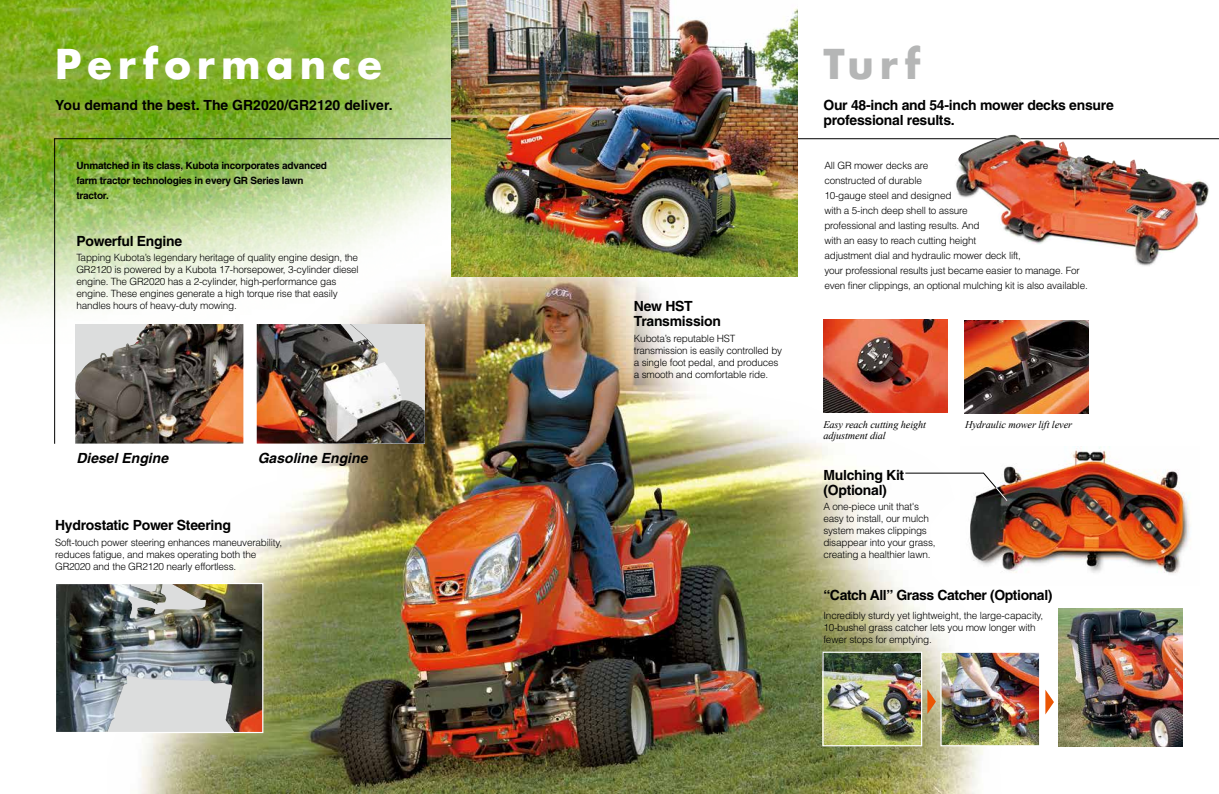
<style>
.page{position:relative;width:1219px;height:794px;background:#fff}
.page>*{position:absolute;margin:0;border:0;box-sizing:border-box;transform-origin:0 0}
.t1{font:700 40px "Futura";letter-spacing:.15em;color:#fff}
.t2{font:700 40px "Futura";color:#b5b6b6}
.t3{font:700 14px/15px "Helvetica";letter-spacing:-.02em;color:#000}
.t4{font:700 14px "Helvetica";color:#000}
.t5{font:italic 700 14px "Helvetica";color:#000}
.t6{font:italic 10.3px "Times New Roman";letter-spacing:-.01em;color:#000}
.t7{font:300 10px/12px "Helvetica";letter-spacing:-.02em;color:#000}
.t8{font:700 10px/15px "Helvetica";letter-spacing:-.02em;color:#000}
</style>
<div class="page">
<img style="left:0;top:0;width:451px;height:384px">
<img style="left:108px;top:232px;width:897px;height:562px">
<hr style="left:54px;top:138px;width:1165px;height:1px;background:#000">
<img style="left:451px;top:0;width:346px;height:276px">
<img style="left:57px;top:585px;width:204px;height:146px">
<div style="left:55px;top:583px;width:208px;height:150px;border:1px solid #fff"></div>
<img style="left:75px;top:324px;width:168px;height:119px">
<div style="left:75px;top:450px;width:136px;height:22px;background:#fff"></div>
<img style="left:257px;top:324px;width:168px;height:119px">
<hr style="left:54px;top:139px;width:1px;height:305px;background:#000">
<img style="left:823px;top:320px;width:125px;height:92px">
<img style="left:961px;top:446px;width:230px;height:139px">
<hr style="left:905px;top:473px;width:79px;height:1px;background:#000">
<svg style="left:983px;top:472px;width:25px;height:29px"></svg>
<img style="left:954px;top:135px;width:256px;height:133px">
<img style="left:824px;top:653px;width:96px;height:91px">
<div style="left:822px;top:651px;width:100px;height:95px;border:1px solid #fff"></div>
<svg style="left:927px;top:689px;width:9px;height:25px"></svg>
<img style="left:1058px;top:608px;width:124px;height:138px">
<img style="left:942px;top:653px;width:96px;height:91px">
<div style="left:940px;top:651px;width:100px;height:95px;border:1px solid #fff"></div>
<svg style="left:1045px;top:690px;width:9px;height:24px"></svg>
<img style="left:964px;top:321px;width:124px;height:92px">
<h1 class="t1" style="left:55px;top:37px;width:328px">Performance</h1>
<h2 class="t4" style="left:55px;top:97px;width:339px">You demand the best. The GR2020/GR2120 deliver.</h2>
<p class="t8" style="left:76px;top:158px;width:252px">Unmatched in its class, Kubota incorporates advanced farm tractor technologies in every GR Series lawn tractor.</p>
<h2 class="t3" style="left:76px;top:233px;width:107px">Powerful Engine</h2>
<p class="t7" style="left:76px;top:251px;width:284px">Tapping Kubota’s legendary heritage of quality engine design, the GR2120 is powered by a Kubota 17-horsepower, 3-cylinder diesel engine. The GR2020 has a 2-cylinder, high-performance gas engine. These engines generate a high torque rise that easily handles hours of heavy-duty mowing.</p>
<h2 class="t5" style="left:76px;top:449px;width:93px">Diesel Engine</h2>
<h2 class="t5" style="left:258px;top:449px;width:111px">Gasoline Engine</h2>
<h2 class="t3" style="left:55px;top:517px;width:177px">Hydrostatic Power Steering</h2>
<p class="t7" style="left:55px;top:536px;width:228px">Soft-touch power steering enhances maneuverability, reduces fatigue, and makes operating both the<br>GR2020 and the GR2120 nearly effortless.</p>
<h2 class="t3" style="left:634px;top:298px;width:89px">New HST<br>Transmission</h2>
<p class="t7" style="left:634px;top:332px;width:150px">Kubota’s reputable HST transmission is easily controlled by a single foot pedal, and produces a smooth and comfortable ride.</p>
<h1 class="t2" style="left:823px;top:37px;width:98px">Turf</h1>
<h2 class="t3" style="left:823px;top:98px;width:292px">Our 48-inch and 54-inch mower decks ensure professional results.</h2>
<p class="t7" style="left:824px;top:158px;width:265px;line-height:15px">All GR mower decks are<br>constructed of durable<br>10-gauge steel and designed<br>with a 5-inch deep shell to assure<br>professional and lasting results. And<br>with an easy to reach cutting height<br>adjustment dial and hydraulic mower deck lift,<br>your professional results just became easier to manage. For even finer clippings, an optional mulching kit is also available.</p>
<p class="t6" style="left:823px;top:417px;width:104px">Easy reach cutting height</p>
<p class="t6" style="left:965px;top:418px;width:108px">Hydraulic mower lift lever</p>
<p class="t6" style="left:823px;top:428px;width:64px">adjustment dial</p>
<h2 class="t3" style="left:823px;top:467px;width:82px">Mulching Kit (Optional)</h2>
<p class="t7" style="left:823px;top:500px;width:114px">A one-piece unit that's easy to install, our mulch system makes clippings disappear into your grass, creating a healthier lawn.</p>
<h2 class="t3" style="left:823px;top:587px;width:231px">“Catch All” Grass Catcher (Optional)</h2>
<p class="t7" style="left:823px;top:609px;width:221px">Incredibly sturdy yet lightweight, the large-capacity,<br>10-bushel grass catcher lets you mow longer with fewer stops for emptying.</p>
</div>
